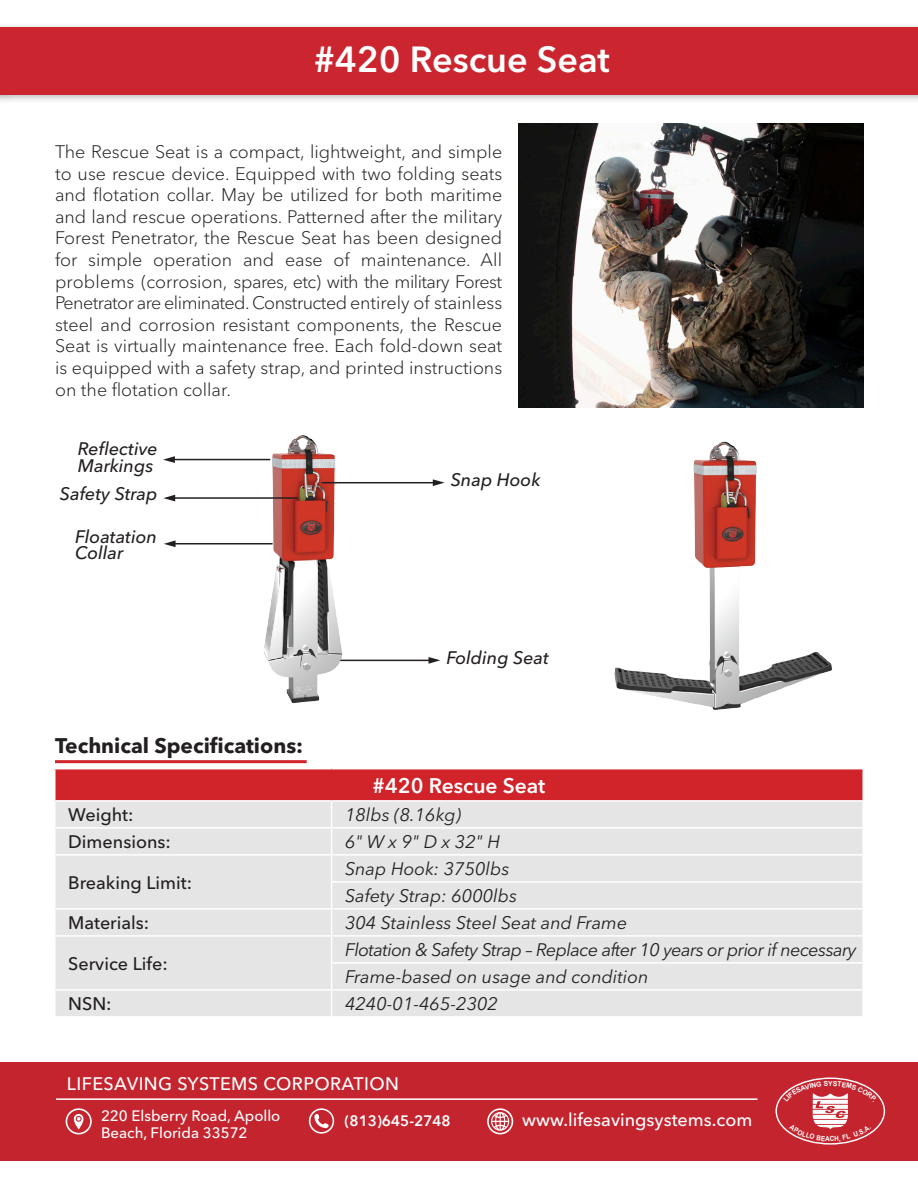
<style>
.page{position:relative;width:918px;height:1188px;background:#fff}
.page>*{position:absolute;margin:0;border:0;box-sizing:border-box;transform-origin:0 0}
.t1{font:600 36px "Avenir Next Cyr";color:#fff}
.t2{font:700 21px "Avenir Next Cyr";color:#231f20}
.t3{font:600 21px "Avenir Next Cyr";color:#fff}
.t4{font:300 18px/21.6px "Avenir Next Cyr";color:#231f20;text-align:justify}
.t5{font:italic 18px "Avenir Next Cyr";color:#231f20}
.t6{font:italic 500 18px/16.5px "Avenir Next Cyr";color:#231f20}
.t7{font:italic 18px "Avenir Next Cyr";letter-spacing:-.03em;color:#231f20}
.t8{font:500 18px "Avenir Next Cyr";color:#231f20}
.t9{font:500 18px "Avenir Next Cyr";letter-spacing:.02em;color:#fff}
.t10{font:500 18px "Avenir Next Cyr";color:#fff}
.t11{font:500 15px/16.5px "Avenir Next Cyr";color:#fff}
.t12{font:600 15px "Avenir Next Cyr";color:#fff}
</style>
<div class="page">
<div style="left:0;top:22px;width:918px;height:83px;background:#231f20;opacity:.32"></div>
<div style="left:0;top:28px;width:918px;height:67px;background:#cb2630"></div>
<div style="left:0;top:1062px;width:918px;height:98px;background:#c3242e"></div>
<hr style="left:56px;top:1098px;width:702px;height:2px;background:#fff">
<svg style="left:309px;top:1108px;width:25px;height:26px"></svg>
<svg style="left:487px;top:1108px;width:26px;height:26px"></svg>
<svg style="left:66px;top:1108px;width:26px;height:26px"></svg>
<div style="left:776px;top:1078px;width:109px;height:67px;border:1px solid #fff;border-radius:50%"></div>
<img style="left:187px;top:435px;width:245px;height:268px">
<img style="left:614px;top:441px;width:218px;height:269px">
<img style="left:518px;top:123px;width:346px;height:284px">
<div style="left:55px;top:769px;width:808px;height:32px;background:#d1232a"></div>
<div style="left:56px;top:802px;width:806px;height:214px;background:#e5e5e5"></div>
<hr style="left:54px;top:769px;width:2px;height:31px;background:#fff">
<hr style="left:862px;top:769px;width:2px;height:31px;background:#fff">
<hr style="left:54px;top:800px;width:278px;height:2px;background:#fff">
<hr style="left:332px;top:800px;width:532px;height:2px;background:#fff">
<hr style="left:54px;top:827px;width:278px;height:2px;background:#fff">
<hr style="left:332px;top:827px;width:532px;height:2px;background:#fff">
<hr style="left:54px;top:854px;width:278px;height:2px;background:#fff">
<hr style="left:332px;top:854px;width:532px;height:2px;background:#fff">
<hr style="left:331px;top:881px;width:533px;height:2px;background:#fff">
<hr style="left:54px;top:908px;width:278px;height:2px;background:#fff">
<hr style="left:332px;top:908px;width:532px;height:2px;background:#fff">
<hr style="left:54px;top:935px;width:278px;height:2px;background:#fff">
<hr style="left:332px;top:935px;width:532px;height:2px;background:#fff">
<hr style="left:331px;top:962px;width:533px;height:2px;background:#fff">
<hr style="left:54px;top:989px;width:278px;height:2px;background:#fff">
<hr style="left:332px;top:989px;width:532px;height:2px;background:#fff">
<svg style="left:331px;top:802px;width:1px;height:214px"></svg>
<hr style="left:322px;top:482px;width:111px;height:1px;background:#231f20">
<svg style="left:433px;top:479px;width:12px;height:7px"></svg>
<hr style="left:174px;top:459px;width:96px;height:1px;background:#231f20">
<svg style="left:163px;top:456px;width:12px;height:7px"></svg>
<hr style="left:340px;top:660px;width:89px;height:1px;background:#231f20">
<svg style="left:429px;top:657px;width:11px;height:7px"></svg>
<hr style="left:175px;top:497px;width:123px;height:2px;background:#231f20">
<svg style="left:163px;top:495px;width:12px;height:6px"></svg>
<hr style="left:175px;top:543px;width:98px;height:2px;background:#231f20">
<svg style="left:164px;top:540px;width:12px;height:7px"></svg>
<hr style="left:55px;top:760px;width:252px;height:3px;background:#d1232a">
<svg style="left:783px;top:1081px;width:94px;height:61px"></svg>
<p class="t1" style="left:314px;top:38px;width:298px">#420 Rescue Seat</p>
<p class="t4" style="left:55px;top:141px;width:449px">The Rescue Seat is a compact, lightweight, and simple to use rescue device. Equipped with two folding seats and flotation collar. May be utilized for both maritime and land rescue operations. Patterned after the military Forest Penetrator, the Rescue Seat has been designed for simple operation and ease of maintenance. All problems (corrosion, spares, etc) with the military Forest Penetrator are eliminated. Constructed entirely of stainless steel and corrosion resistant components, the Rescue Seat is virtually maintenance free. Each fold-down seat is equipped with a safety strap, and printed instructions on the flotation collar.</p>
<p class="t6" style="left:78px;top:441px;width:81px">Reflective<br>Markings</p>
<p class="t6" style="left:60px;top:485px;width:99px">Safety Strap</p>
<p class="t6" style="left:75px;top:528px;width:83px">Floatation<br>Collar</p>
<p class="t2" style="left:55px;top:732px;width:250px">Technical Specifications:</p>
<p class="t6" style="left:451px;top:472px;width:91px">Snap Hook</p>
<p class="t6" style="left:446px;top:650px;width:104px">Folding Seat</p>
<p class="t3" style="left:373px;top:773px;width:174px">#420 Rescue Seat</p>
<p class="t8" style="left:68px;top:804px;width:67px">Weight:</p>
<p class="t5" style="left:345px;top:804px;width:118px">18lbs (8.16kg)</p>
<p class="t8" style="left:68px;top:831px;width:104px">Dimensions:</p>
<p class="t5" style="left:345px;top:831px;width:157px">6" W x 9" D x 32" H</p>
<p class="t8" style="left:68px;top:872px;width:126px">Breaking Limit:</p>
<p class="t5" style="left:345px;top:858px;width:166px">Snap Hook: 3750lbs</p>
<p class="t5" style="left:345px;top:885px;width:174px">Safety Strap: 6000lbs</p>
<p class="t8" style="left:68px;top:912px;width:83px">Materials:</p>
<p class="t5" style="left:345px;top:912px;width:284px">304 Stainless Steel Seat and Frame</p>
<p class="t8" style="left:68px;top:953px;width:101px">Service Life:</p>
<p class="t7" style="left:345px;top:939px;width:513px">Flotation &amp; Safety Strap – Replace after 10 years or prior if necessary</p>
<p class="t5" style="left:345px;top:966px;width:305px">Frame-based on usage and condition</p>
<p class="t8" style="left:68px;top:993px;width:45px">NSN:</p>
<p class="t5" style="left:345px;top:993px;width:154px">4240-01-465-2302</p>
<p class="t9" style="left:67px;top:1073px;width:333px">LIFESAVING SYSTEMS CORPORATION</p>
<p class="t11" style="left:101px;top:1108px;width:181px">220 Elsberry Road, Apollo<br>Beach, Florida 33572</p>
<p class="t12" style="left:345px;top:1112px;width:108px">(813)645-2748</p>
<p class="t10" style="left:522px;top:1109px;width:232px">www.lifesavingsystems.com</p>
</div>
